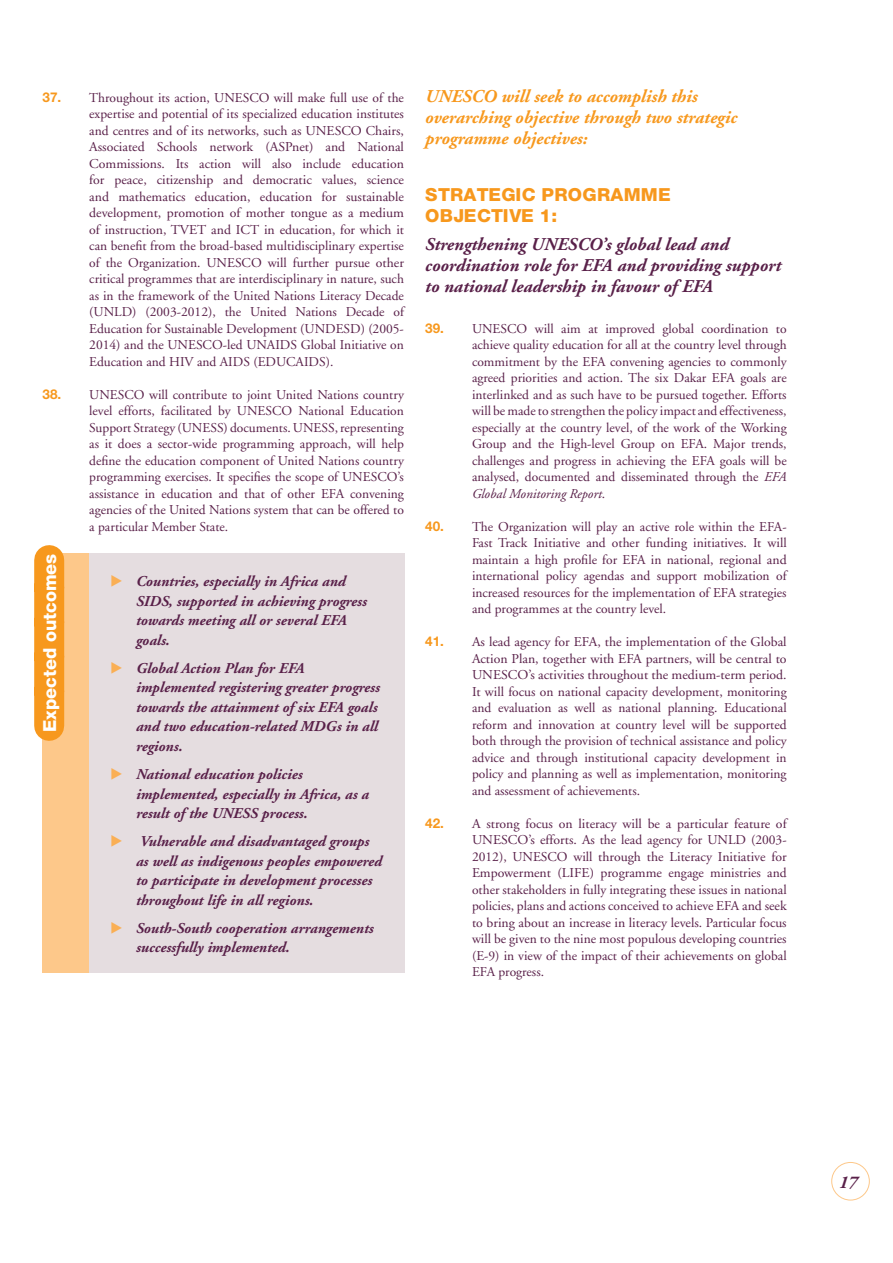
<style>
.page{position:relative;width:893px;height:1263px;background:#fff}
.page>*{position:absolute;margin:0;border:0;box-sizing:border-box;transform-origin:0 0}
.t1{font:italic 700 18px/21px "Adobe Garamond";color:#592049}
.t2{font:italic 700 18px/21px "Adobe Garamond";color:#f7981d}
.t3{font:800 18px/21.6px "Helvetica Neue";letter-spacing:.01em;color:#f7981d}
.t4{font:800 18px "Helvetica Neue";color:#fff}
.t5{font:italic 700 15px/19.5px "Adobe Garamond";color:#592049}
.t6{font:13.5px/16.5px "Adobe Garamond";color:#592049;text-align:justify}
.s1{font-family:"Helvetica Neue";font-weight:700;color:#f7981d}
.s2{font-family:"European Pi Three";font-weight:400;font-style:normal;color:#faaf55}
.s3{font-style:italic}
</style>
<div class="page">
<div style="left:831px;top:1162px;width:39px;height:38px;border:1px solid #fdc88a;border-radius:50%"></div>
<div style="left:43px;top:554px;width:46px;height:419px;background:#fdc88a"></div>
<div style="left:89px;top:554px;width:316px;height:419px;background:#e5dde0"></div>
<div style="left:34px;top:560px;width:30px;height:166px;background:#f7981d"></div>
<p class="t6" style="left:89px;top:90px;width:316px;text-indent:-47px"><span class="s1">37.</span> Throughout its action, UNESCO will make full use of the expertise and potential of its specialized education institutes and centres and of its networks, such as UNESCO Chairs, Associated Schools network (ASPnet) and National Commissions. Its action will also include education for peace, citizenship and democratic values, science and mathematics education, education for sustainable development, promotion of mother tongue as a medium of instruction, TVET and ICT in education, for which it can benefit from the broad-based multidisciplinary expertise of the Organization. UNESCO will further pursue other critical programmes that are interdisciplinary in nature, such as in the framework of the United Nations Literacy Decade (UNLD) (2003-2012), the United Nations Decade of Education for Sustainable Development (UNDESD) (2005- 2014) and the UNESCO-led UNAIDS Global Initiative on Education and HIV and AIDS (EDUCAIDS).</p>
<p class="t6" style="left:89px;top:387px;width:316px;text-indent:-47px"><span class="s1">38.</span> UNESCO will contribute to joint United Nations country level efforts, facilitated by UNESCO National Education Support Strategy (UNESS) documents. UNESS, representing as it does a sector-wide programming approach, will help define the education component of United Nations country programming exercises. It specifies the scope of UNESCO’s assistance in education and that of other EFA convening agencies of the United Nations system that can be offered to a particular Member State.</p>
<h1 class="t4" style="left:43px;top:732px;width:180px;rotate:-90deg">Expected outcomes</h1>
<p class="t5" style="left:136px;top:573px;width:232px;text-indent:-26px"><span class="s2">-</span> Countries, especially in Africa and<br>SIDS, supported in achieving progress towards meeting all or several EFA goals.</p>
<p class="t5" style="left:136px;top:660px;width:245px;text-indent:-26px"><span class="s2">-</span> Global Action Plan for EFA implemented registering greater progress towards the attainment of six EFA goals and two education-related MDGs in all regions.</p>
<p class="t5" style="left:136px;top:766px;width:235px;text-indent:-26px"><span class="s2">-</span> National education policies implemented, especially in Africa, as a result of the UNESS process.</p>
<p class="t5" style="left:136px;top:833px;width:247px;text-indent:-26px"><span class="s2">-</span> Vulnerable and disadvantaged groups as well as indigenous peoples empowered to participate in development processes throughout life in all regions.</p>
<p class="t5" style="left:136px;top:919px;width:239px;text-indent:-26px"><span class="s2">-</span> South-South cooperation arrangements successfully implemented.</p>
<h1 class="t2" style="left:425px;top:87px;width:313px">UNESCO will seek to accomplish this overarching objective through two strategic programme objectives:</h1>
<h1 class="t3" style="left:425px;top:185px;width:247px">STRATEGIC PROGRAMME<br>OBJECTIVE 1:</h1>
<h1 class="t1" style="left:425px;top:235px;width:357px">Strengthening UNESCO’s global lead and coordination role for EFA and providing support to national leadership in favour of EFA</h1>
<p class="t6" style="left:472px;top:321px;width:316px;text-indent:-47px"><span class="s1">39.</span> UNESCO will aim at improved global coordination to achieve quality education for all at the country level through commitment by the EFA convening agencies to commonly agreed priorities and action. The six Dakar EFA goals are interlinked and as such have to be pursued together. Efforts will be made to strengthen the policy impact and effectiveness, especially at the country level, of the work of the Working Group and the High-level Group on EFA. Major trends, challenges and progress in achieving the EFA goals will be analysed, documented and disseminated through the <span class="s3">EFA Global Monitoring Report</span>.</p>
<p class="t6" style="left:472px;top:519px;width:316px;text-indent:-47px"><span class="s1">40.</span> The Organization will play an active role within the EFA-Fast Track Initiative and other funding initiatives. It will maintain a high profile for EFA in national, regional and international policy agendas and support mobilization of increased resources for the implementation of EFA strategies and programmes at the country level.</p>
<p class="t6" style="left:472px;top:635px;width:316px;text-indent:-47px"><span class="s1">41.</span> As lead agency for EFA, the implementation of the Global Action Plan, together with EFA partners, will be central to UNESCO’s activities throughout the medium-term period.<br>It will focus on national capacity development, monitoring and evaluation as well as national planning. Educational reform and innovation at country level will be supported both through the provision of technical assistance and policy advice and through institutional capacity development in policy and planning as well as implementation, monitoring and assessment of achievements.</p>
<p class="t6" style="left:472px;top:816px;width:316px;text-indent:-47px"><span class="s1">42.</span> A strong focus on literacy will be a particular feature of UNESCO’s efforts. As the lead agency for UNLD (2003- 2012), UNESCO will through the Literacy Initiative for Empowerment (LIFE) programme engage ministries and other stakeholders in fully integrating these issues in national policies, plans and actions conceived to achieve EFA and seek to bring about an increase in literacy levels. Particular focus will be given to the nine most populous developing countries (E-9) in view of the impact of their achievements on global EFA progress.</p>
<h1 class="t1" style="left:839px;top:1173px;width:20px">17</h1>
</div>
